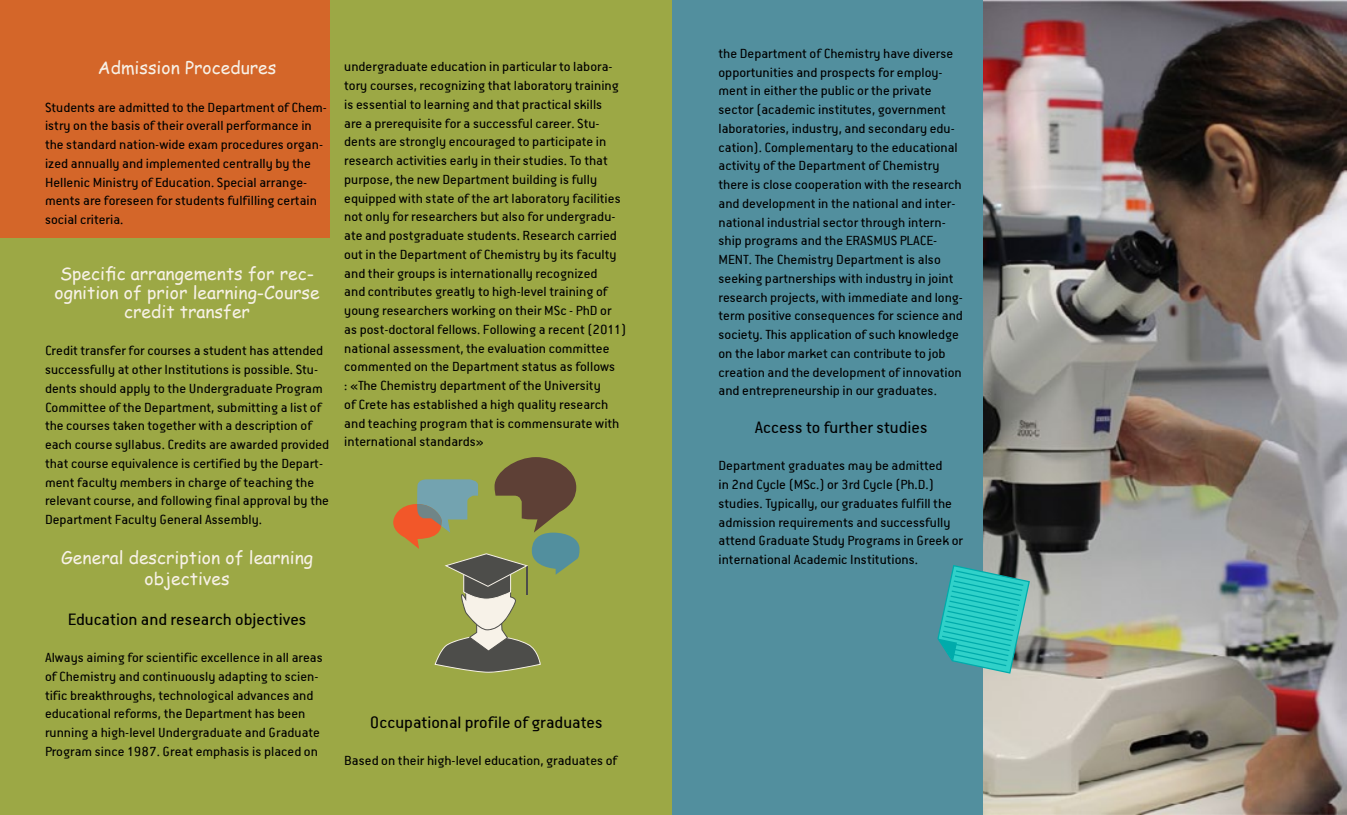
<style>
.page{position:relative;width:1347px;height:815px;background:#fff}
.page>*{position:absolute;margin:0;border:0;box-sizing:border-box;transform-origin:0 0}
.t1{font:18.75px "PF Premier Text";color:#000}
.t2{font:17.5px/18.8px "Comic Sans MS";color:#f7f1e7;text-align:center}
.t3{font:15px/18.8px "PF Premier Text";color:#000}
</style>
<div class="page">
<div style="left:0;top:0;width:337px;height:239px;background:#d46629"></div>
<div style="left:0;top:239px;width:337px;height:576px;background:#9ca845"></div>
<div style="left:330px;top:0;width:343px;height:815px;background:#9ca845"></div>
<div style="left:672px;top:0;width:344px;height:815px;background:#528f9e"></div>
<svg style="left:393px;top:457px;width:186px;height:216px"></svg>
<img style="left:983px;top:0;width:363px;height:815px">
<svg style="left:937px;top:564px;width:93px;height:110px;background:#3ab6b3"></svg>
<p class="t2" style="left:98px;top:58px;width:180px">Admission Procedures</p>
<p class="t3" style="left:45px;top:98px;width:283px">Students are admitted to the Department of Chem&shy;istry on the basis of their overall performance in the standard nation-wide exam procedures organ&shy;ized annually and implemented centrally by the Hellenic Ministry of Education. Special arrange&shy;ments are foreseen for students fulfilling certain social criteria.</p>
<p class="t2" style="left:55px;top:264px;width:267px">Specific arrangements for rec&shy;ognition of prior learning-Course credit transfer</p>
<p class="t3" style="left:45px;top:341px;width:286px">Credit transfer for courses a student has attended successfully at other Institutions is possible. Stu&shy;dents should apply to the Undergraduate Program Committee of the Department, submitting a list of the courses taken together with a description of each course syllabus. Credits are awarded provided that course equivalence is certified by the Depart&shy;ment faculty members in charge of teaching the relevant course, and following final approval by the Department Faculty General Assembly.</p>
<p class="t2" style="left:61px;top:546px;width:253px;line-height:21px">General description of learning objectives</p>
<p class="t1" style="left:68px;top:610px;width:240px">Education and research objectives</p>
<p class="t3" style="left:45px;top:648px;width:279px">Always aiming for scientific excellence in all areas of Chemistry and continuously adapting to scien&shy;tific breakthroughs, technological advances and educational reforms, the Department has been running a high-level Undergraduate and Graduate Program since 1987. Great emphasis is placed on</p>
<p class="t3" style="left:344px;top:57px;width:283px">undergraduate education in particular to labora&shy;tory courses, recognizing that laboratory training is essential to learning and that practical skills<br>are a prerequisite for a successful career. Stu&shy;dents are strongly encouraged to participate in research activities early in their studies. To that purpose, the new Department building is fully equipped with state of the art laboratory facilities not only for researchers but also for undergradu&shy;ate and postgraduate students. Research carried out in the Department of Chemistry by its faculty and their groups is internationally recognized<br>and contributes greatly to high-level training of young researchers working on their MSc - PhD or as post-doctoral fellows. Following a recent (2011) national assessment, the evaluation committee commented on the Department status as follows<br>: «The Chemistry department of the University<br>of Crete has established a high quality research and teaching program that is commensurate with international standards»</p>
<p class="t1" style="left:370px;top:713px;width:234px">Occupational profile of graduates</p>
<p class="t3" style="left:344px;top:751px;width:275px">Based on their high-level education, graduates of</p>
<p class="t3" style="left:718px;top:44px;width:246px">the Department of Chemistry have diverse opportunities and prospects for employ&shy;ment in either the public or the private sector (academic institutes, government laboratories, industry, and secondary edu&shy;cation). Complementary to the educational activity of the Department of Chemistry there is close cooperation with the research and development in the national and inter&shy;national industrial sector through intern&shy;ship programs and the ERASMUS PLACE-MENT. The Chemistry Department is also seeking partnerships with industry in joint research projects, with immediate and long&shy;term positive consequences for science and society. This application of such knowledge on the labor market can contribute to job creation and the development of innovation and entrepreneurship in our graduates.</p>
<p class="t1" style="left:755px;top:418px;width:174px">Access to further studies</p>
<p class="t3" style="left:718px;top:456px;width:246px">Department graduates may be admitted<br>in 2nd Cycle (MSc.) or 3rd Cycle (Ph.D.) studies. Typically, our graduates fulfill the admission requirements and successfully attend Graduate Study Programs in Greek or international Academic Institutions.</p>
</div>
